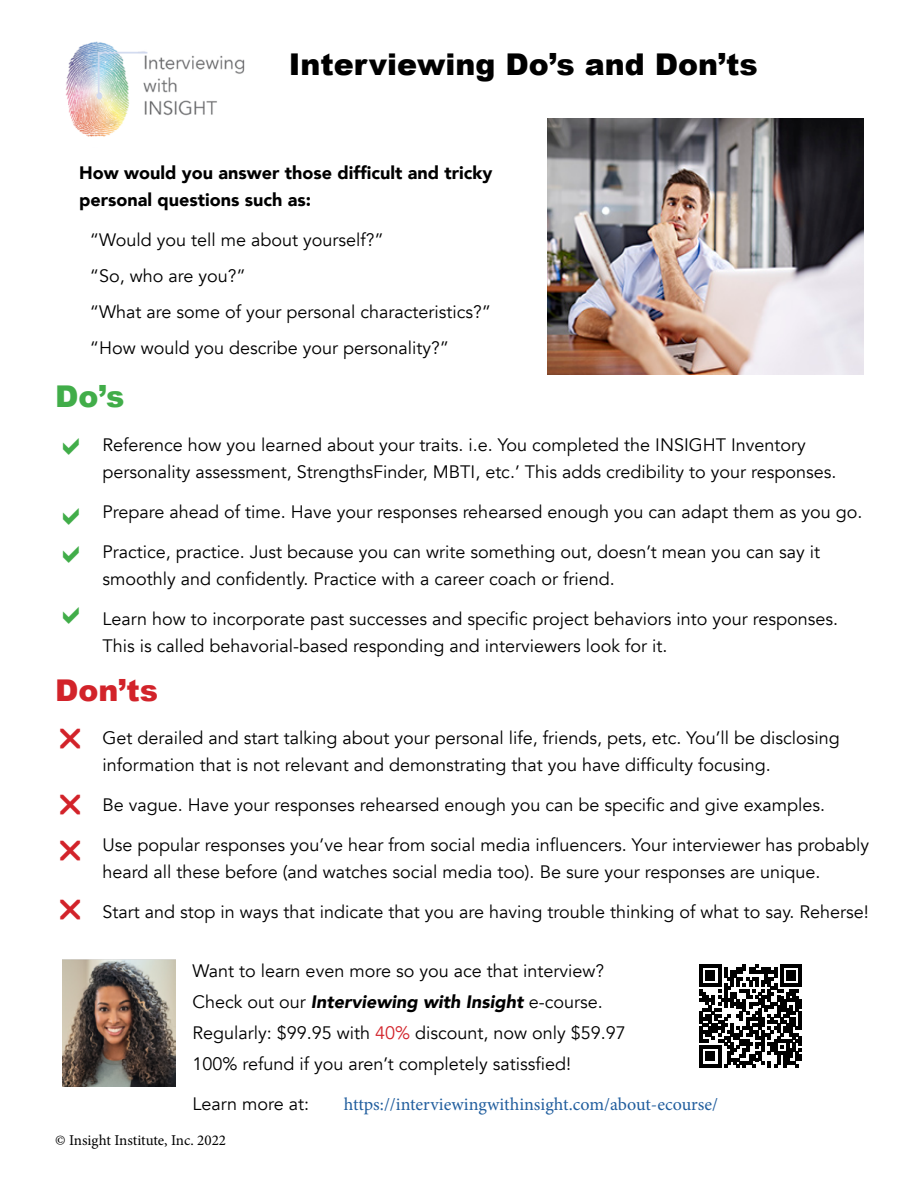
<style>
.page{position:relative;width:918px;height:1188px;background:#fff}
.page>*{position:absolute;margin:0;border:0;box-sizing:border-box;transform-origin:0 0}
.t1{font:900 30px "Arial";color:#000}
.t2{font:900 30px "Arial";color:#d2232a}
.t3{font:900 30px "Arial";color:#41ad49}
.t4{font:18px/27px "Avenir";color:#000}
.t5{font:900 18px/27px "Avenir";color:#000}
.t6{font:18px "Minion Pro";color:#215e9e}
.t7{font:15px "Minion Pro";letter-spacing:-.005em;color:#000}
.s1{font-weight:900;font-style:italic}
.s2{color:#d2232a}
</style>
<div class="page">
<img style="left:548px;top:119px;width:316px;height:255px">
<img style="left:62px;top:959px;width:113px;height:127px">
<svg style="left:699px;top:965px;width:103px;height:102px"></svg>
<img style="left:65px;top:41px;width:180px;height:96px">
<h1 class="t1" style="left:289px;top:43px;width:470px">Interviewing Do’s and Don’ts</h1>
<p class="t5" style="left:79px;top:159px;width:415px">How would you answer those difficult and tricky personal questions such as:</p>
<p class="t4" style="left:90px;top:222px;width:403px;line-height:36px">“Would you tell me about yourself?”<br>“So, who are you?”<br>“What are some of your personal characteristics?” “How would you describe your personality?”</p>
<h1 class="t3" style="left:55px;top:375px;width:71px">Do’s</h1>
<p class="t4" style="left:103px;top:432px;width:736px">Reference how you learned about your traits. i.e. You completed the INSIGHT Inventory personality assessment, StrengthsFinder, MBTI, etc.’ This adds credibility to your responses.</p>
<p class="t4" style="left:103px;top:499px;width:761px">Prepare ahead of time. Have your responses rehearsed enough you can adapt them as you go.</p>
<p class="t4" style="left:103px;top:539px;width:719px">Practice, practice. Just because you can write something out, doesn’t mean you can say it smoothly and confidently. Practice with a career coach or friend.</p>
<p class="t4" style="left:103px;top:606px;width:737px">Learn how to incorporate past successes and specific project behaviors into your responses.<br>This is called behavorial-based responding and interviewers look for it.</p>
<h1 class="t2" style="left:55px;top:669px;width:104px">Don’ts</h1>
<p class="t4" style="left:103px;top:725px;width:739px">Get derailed and start talking about your personal life, friends, pets, etc. You’ll be disclosing information that is not relevant and demonstrating that you have difficulty focusing.</p>
<p class="t4" style="left:103px;top:792px;width:724px">Be vague. Have your responses rehearsed enough you can be specific and give examples.</p>
<p class="t4" style="left:103px;top:832px;width:768px">Use popular responses you’ve hear from social media influencers. Your interviewer has probably heard all these before (and watches social media too). Be sure your responses are unique.</p>
<p class="t4" style="left:103px;top:899px;width:768px">Start and stop in ways that indicate that you are having trouble thinking of what to say. Reherse!</p>
<p class="t4" style="left:192px;top:956px;width:435px;line-height:30.9px">Want to learn even more so you ace that interview?<br>Check out our <span class="s1">Interviewing with Insight</span> e-course.<br>Regularly: $99.95 with <span class="s2">40%</span> discount, now only $59.97<br>100% refund if you aren’t completely satissfied!</p>
<p class="t4" style="left:192px;top:1091px;width:118px">Learn more at:</p>
<p class="t7" style="left:55px;top:1130px;width:172px">© Insight Institute, Inc. 2022</p>
<p class="t6" style="left:344px;top:1093px;width:376px">https://interviewingwithinsight.com/about-ecourse/</p>
</div>
